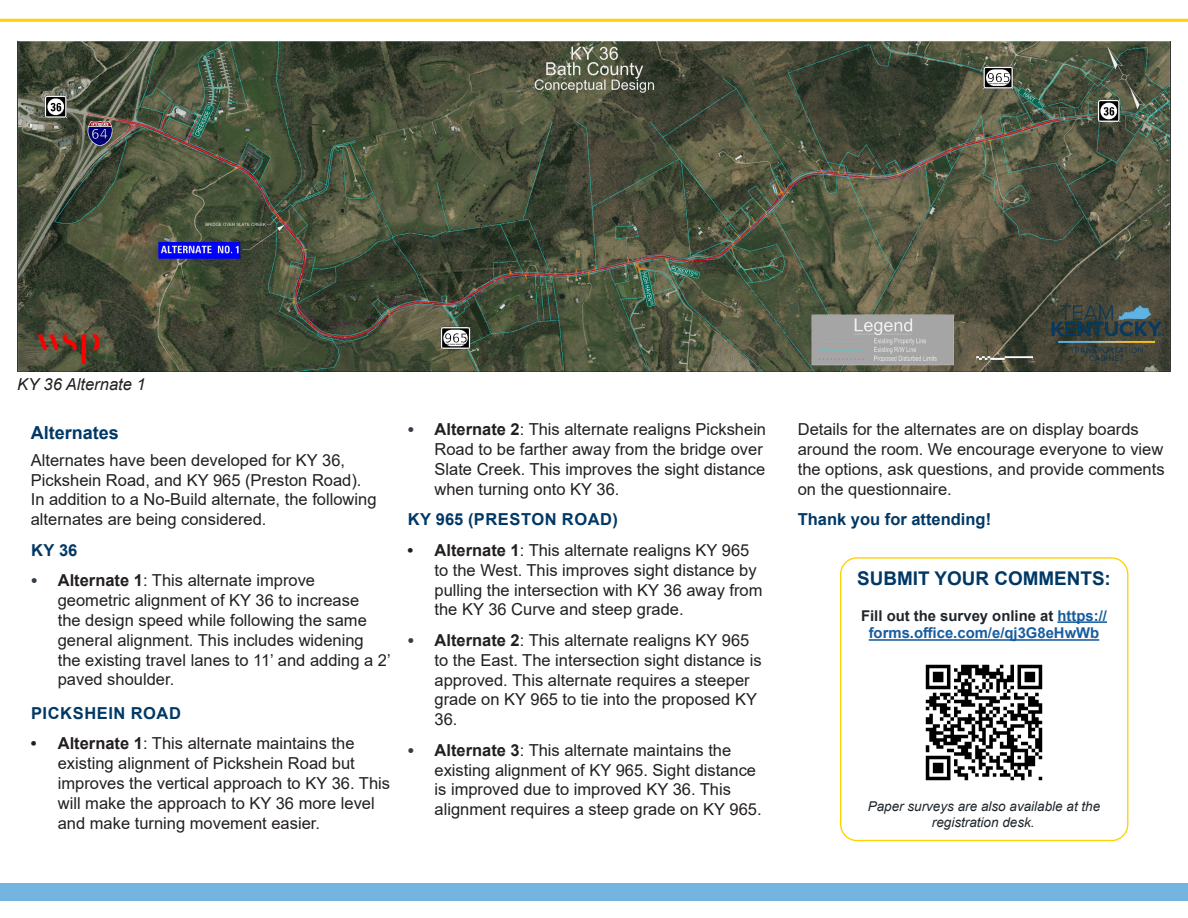
<style>
.page{position:relative;width:1188px;height:918px;background:#fff}
.page>*{position:absolute;margin:0;border:0;box-sizing:border-box;transform-origin:0 0}
.t1{font:700 18.9px "Arial";color:#003865}
.t2{font:700 18px "Arial";color:#003865}
.t3{font:16.5px/19.8px "Arial";color:#231f20}
.t4{font:700 16.5px "Arial";letter-spacing:.035em;color:#003865}
.t5{font:700 16.5px "Arial";color:#003865}
.t6{font:italic 16.5px "Arial";color:#231f20}
.t7{font:700 14.85px/17.9px "Arial";color:#175d9e;text-align:center}
.t8{font:italic 13.5px/16.2px "Arial";color:#1e252b;text-align:center}
.s1{font-family:"Montserrat";font-weight:700;font-size:19.5px;color:#333e48}
.s2{font-weight:700}
.s3{color:#1e252b}
</style>
<div class="page">
<div style="left:0;top:883px;width:1188px;height:18px;background:#73b5e0"></div>
<hr style="left:0;top:19px;width:1188px;height:3px;background:#ffd100">
<img style="left:17px;top:42px;width:1154px;height:330px">
<hr style="left:1057px;top:621px;width:50px;height:2px;background:#175d9e">
<hr style="left:869px;top:639px;width:230px;height:2px;background:#175d9e">
<div style="left:840px;top:557px;width:288px;height:284px;border:1px solid #ffd100;border-radius:16px"></div>
<img style="left:925px;top:664px;width:118px;height:117px">
<p class="t6" style="left:17px;top:374px;width:130px">KY 36 Alternate 1</p>
<p class="t2" style="left:31px;top:420px;width:90px">Alternates</p>
<p class="t3" style="left:31px;top:450px;width:347px">Alternates have been developed for KY 36, Pickshein Road, and KY 965 (Preston Road).<br>In addition to a No-Build alternate, the following alternates are being considered.</p>
<p class="t4" style="left:31px;top:538px;width:48px">KY 36</p>
<p class="t3" style="left:58px;top:571px;width:334px;text-indent:-27px"><span class="s1">•</span> <span class="s2">Alternate 1</span>: This alternate improve geometric alignment of KY 36 to increase<br>the design speed while following the same general alignment. This includes widening the existing travel lanes to 11’ and adding a 2’ paved shoulder.</p>
<p class="t4" style="left:31px;top:701px;width:151px">PICKSHEIN ROAD</p>
<p class="t3" style="left:58px;top:734px;width:334px;text-indent:-27px"><span class="s2">• Alternate 1</span>: This alternate maintains the existing alignment of Pickshein Road but improves the vertical approach to KY 36. This will make the approach to KY 36 more level and make turning movement easier.</p>
<p class="t3" style="left:435px;top:420px;width:333px;text-indent:-27px"><span class="s1">•</span> <span class="s2">Alternate 2</span>: This alternate realigns Pickshein Road to be farther away from the bridge over Slate Creek. This improves the sight distance when turning onto KY 36.</p>
<p class="t4" style="left:408px;top:508px;width:212px">KY 965 (PRESTON ROAD)</p>
<p class="t3" style="left:435px;top:540px;width:330px;text-indent:-27px"><span class="s2">• Alternate 1</span>: This alternate realigns KY 965 to the West. This improves sight distance by pulling the intersection with KY 36 away from the KY 36 Curve and steep grade.</p>
<p class="t3" style="left:435px;top:630px;width:329px;text-indent:-27px"><span class="s1">•</span> <span class="s2">Alternate 2</span>: This alternate realigns KY 965 to the East. The intersection sight distance is approved. This alternate requires a steeper grade on KY 965 to tie into the proposed KY 36.</p>
<p class="t3" style="left:435px;top:740px;width:329px;text-indent:-27px"><span class="s1">•</span> <span class="s2">Alternate 3</span>: This alternate maintains the existing alignment of KY 965. Sight distance is improved due to improved KY 36. This alignment requires a steep grade on KY 965.</p>
<p class="t3" style="left:798px;top:420px;width:368px">Details for the alternates are on display boards around the room. We encourage everyone to view the options, ask questions, and provide comments on the questionnaire.</p>
<p class="t5" style="left:798px;top:508px;width:195px">Thank you for attending!</p>
<p class="t1" style="left:857px;top:565px;width:255px">SUBMIT YOUR COMMENTS:</p>
<p class="t7" style="left:861px;top:607px;width:247px"><span class="s3">Fill out the survey online at</span> https:// forms.office.com/e/qj3G8eHwWb</p>
<p class="t8" style="left:868px;top:798px;width:234px">Paper surveys are also available at the registration desk.</p>
</div>
